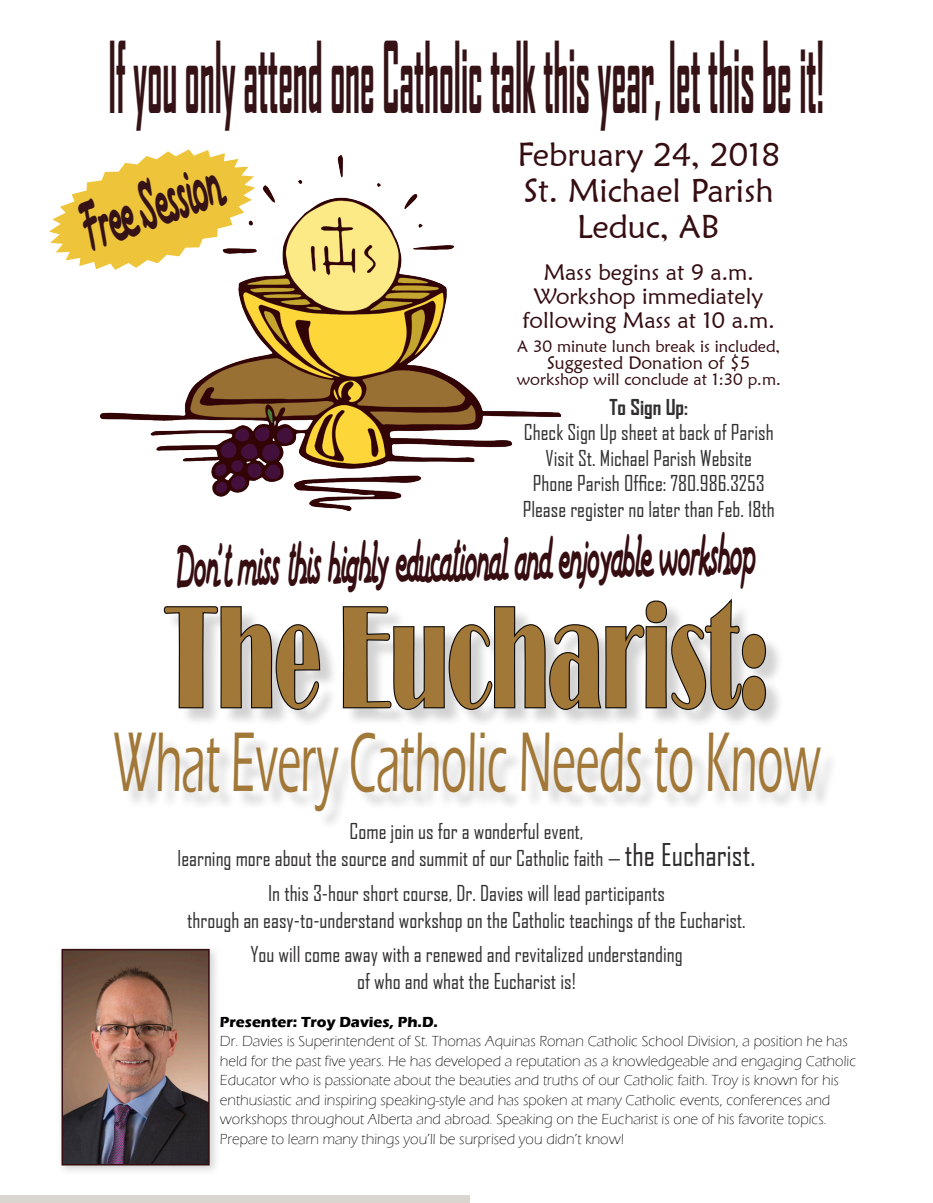
<style>
.page{position:relative;width:933px;height:1203px;background:#fff}
.page>*{position:absolute;margin:0;border:0;box-sizing:border-box;transform-origin:0 0}
.t1{font:150px "Broadway";color:#a17838;scale:.51 1}
.t2{font:700 94.5px "Agency FB";color:#341215;scale:.39 1}
.t3{font:500 87px "Eras ITC";color:#a17838;scale:.51 1}
.t4{font:79.2px "Haziness";color:#341215;scale:.42 1}
.t5{font:67.2px "Haziness";color:#360e12;scale:.42 1}
.t6{font:33px "Maiandra GD";color:#360e12}
.t7{font:22.5px/24px "Maiandra GD";color:#360e12;text-align:center}
.t8{font:21px/27px "Agency FB";color:#312f30;text-align:center}
.t9{font:700 21px "Agency FB";color:#312f30}
.t10{font:18px "Maiandra GD";color:#360e12}
.t11{font:16.5px "Maiandra GD";color:#360e12}
.t12{font:300 15px/19.5px "Eras ITC";color:#000}
.t13{font:700 15px "Eras ITC";color:#000}
.s1{font-size:30px;color:#2b292a}
</style>
<div class="page">
<div style="left:0;top:1196px;width:470px;height:7px;background:#dbd5d0"></div>
<div style="left:56px;top:944px;width:165px;height:233px;background:#231f20;opacity:.2"></div>
<img style="left:65px;top:952px;width:142px;height:211px">
<div style="left:62px;top:949px;width:148px;height:217px;border:2px solid #360e12"></div>
<div style="left:117px;top:602px;width:722px;height:228px;background:#231f20;opacity:.2"></div>
<svg style="left:342px;top:510px;width:425px;height:686px"></svg>
<svg style="left:49px;top:149px;width:272px;height:562px"></svg>
<img style="left:100px;top:155px;width:461px;height:355px">
<p class="t2" style="left:109px;top:19px;width:1837px">If you only attend one Catholic talk this year, let this be it!</p>
<p class="t4" style="left:74px;top:203px;width:342px;rotate:-20deg">Free Session</p>
<p class="t6" style="left:517px;top:135px;width:264px">February 24, 2018</p>
<p class="t6" style="left:524px;top:171px;width:251px">St. Michael Parish</p>
<p class="t6" style="left:577px;top:207px;width:145px">Leduc, AB</p>
<p class="t7" style="left:544px;top:260px;width:212px">Mass begins at 9 a.m.</p>
<p class="t7" style="left:523px;top:284px;width:254px">Workshop immediately following Mass at 10 a.m.</p>
<p class="t11" style="left:517px;top:336px;width:265px">A 30 minute lunch break is included,</p>
<p class="t10" style="left:547px;top:352px;width:205px">Suggested Donation of $5</p>
<p class="t11" style="left:517px;top:369px;width:266px">workshop will conclude at 1:30 p.m.</p>
<p class="t9" style="left:609px;top:394px;width:80px">To Sign Up:</p>
<p class="t8" style="left:524px;top:419px;width:251px">Check Sign Up sheet at back of Parish</p>
<p class="t8" style="left:546px;top:444px;width:208px">Visit St. Michael Parish Website</p>
<p class="t8" style="left:523px;top:470px;width:253px;line-height:25.5px">Phone Parish Office: 780.986.3253<br>Please register no later than Feb. 18th</p>
<p class="t5" style="left:176px;top:542px;width:1380px;rotate:-1deg">Don't miss this highly educational and enjoyable workshop</p>
<p class="t1" style="left:165px;top:570px;width:1185px">The Eucharist:</p>
<p class="t3" style="left:113px;top:714px;width:1389px">What Every Catholic Needs to Know</p>
<p class="t8" style="left:178px;top:818px;width:579px">Come join us for a wonderful event,<br>learning more about the source and summit of our Catholic faith — <span class="s1">the Eucharist.</span></p>
<p class="t8" style="left:187px;top:879px;width:560px">In this 3-hour short course, Dr. Davies will lead participants<br>through an easy-to-understand workshop on the Catholic teachings of the Eucharist.</p>
<p class="t8" style="left:250px;top:941px;width:434px">You will come away with a renewed and revitalized understanding of who and what the Eucharist is!</p>
<p class="t13" style="left:220px;top:1013px;width:220px">Presenter: Troy Davies, Ph.D.</p>
<p class="t12" style="left:220px;top:1032px;width:638px">Dr. Davies is Superintendent of St. Thomas Aquinas Roman Catholic School Division, a position he has held for the past five years. He has developed a reputation as a knowledgeable and engaging Catholic Educator who is passionate about the beauties and truths of our Catholic faith. Troy is known for his enthusiastic and inspiring speaking-style and has spoken at many Catholic events, conferences and workshops throughout Alberta and abroad. Speaking on the Eucharist is one of his favorite topics.<br>Prepare to learn many things you’ll be surprised you didn’t know!</p>
</div>
